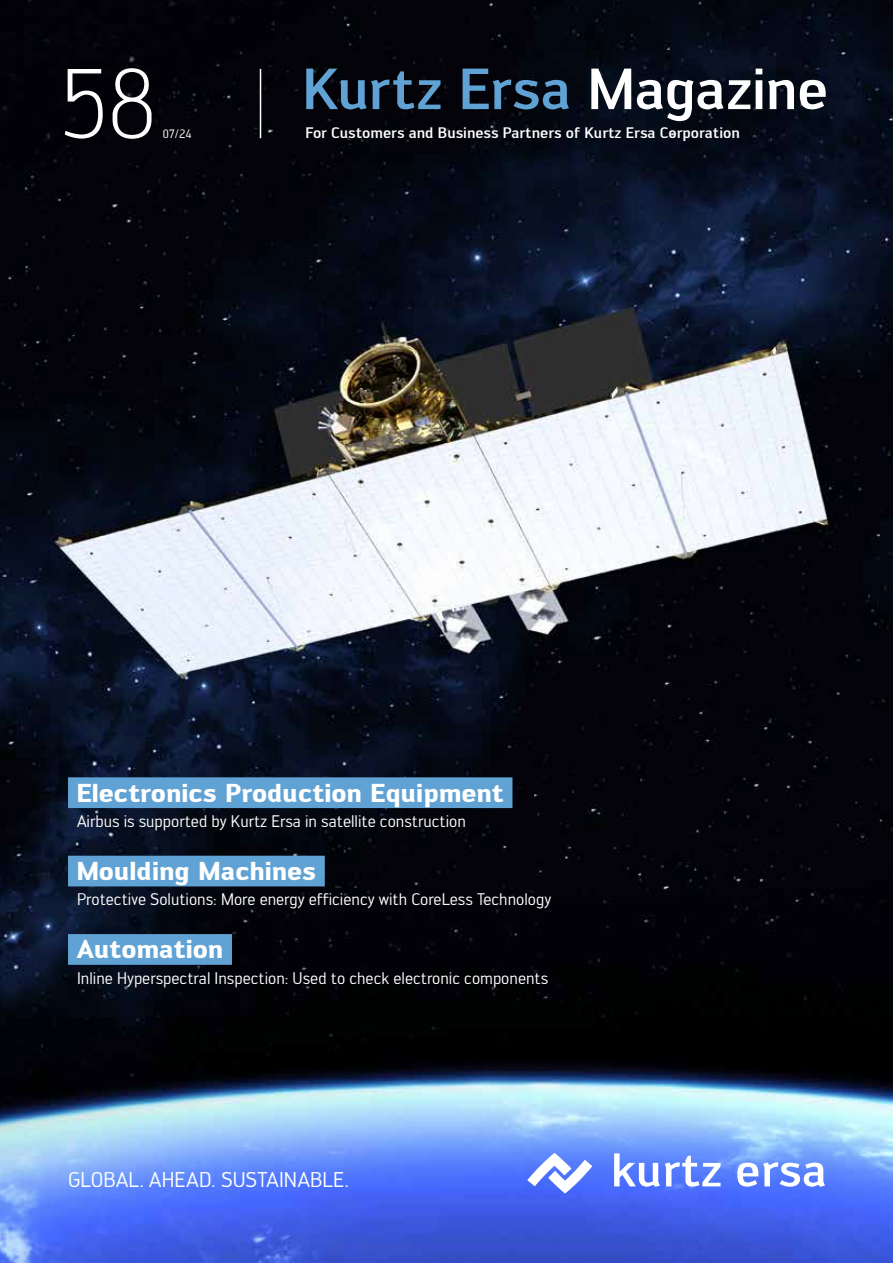
<style>
.page{position:relative;width:893px;height:1263px;background:#fff}
.page>*{position:absolute;margin:0;border:0;box-sizing:border-box;transform-origin:0 0}
.t1{font:300 97.2px "Engel";color:#fff}
.t2{font:500 57px "Engel";letter-spacing:-.01em;color:#60a2d4}
.t3{font:700 25.5px "Engel";color:#fff}
.t4{font:21px "Engel";letter-spacing:.01em;color:#fff}
.t5{font:16.5px "Engel";color:#fff}
.t6{font:500 15px "Engel";color:#fff}
.t7{font:12px "Engel";color:#fff}
.s1{color:#fff}
</style>
<div class="page">
<img style="left:0;top:0;width:893px;height:1263px">
<hr style="left:260px;top:69px;width:1px;height:69px;background:#fff">
<svg style="left:614px;top:1153px;width:106px;height:34px"></svg>
<svg style="left:737px;top:1162px;width:88px;height:25px"></svg>
<svg style="left:527px;top:1153px;width:65px;height:40px"></svg>
<div style="left:68px;top:777px;width:444px;height:31px;background:#60a2d4"></div>
<div style="left:68px;top:856px;width:257px;height:30px;background:#60a2d4"></div>
<div style="left:68px;top:934px;width:164px;height:31px;background:#60a2d4"></div>
<h1 class="t1" style="left:59px;top:48px;width:98px">58</h1>
<p class="t7" style="left:163px;top:127px;width:30px">07/24</p>
<h2 class="t2" style="left:302px;top:56px;width:527px">Kurtz Ersa <span class="s1">Magazine</span></h2>
<p class="t6" style="left:306px;top:124px;width:436px">For Customers and Business Partners of Kurtz Ersa Corporation</p>
<h3 class="t3" style="left:77px;top:777px;width:429px">Electronics Production Equipment</h3>
<p class="t5" style="left:77px;top:811px;width:390px">Airbus is supported by Kurtz Ersa in satellite construction</p>
<h3 class="t3" style="left:77px;top:856px;width:241px">Moulding Machines</h3>
<p class="t5" style="left:77px;top:890px;width:476px">Protective Solutions: More energy efficiency with CoreLess Technology</p>
<h3 class="t3" style="left:77px;top:934px;width:148px">Automation</h3>
<p class="t5" style="left:77px;top:968px;width:473px">Inline Hyperspectral Inspection: Used to check electronic components</p>
<p class="t4" style="left:68px;top:1167px;width:282px">GLOBAL. AHEAD. SUSTAINABLE.</p>
</div>
